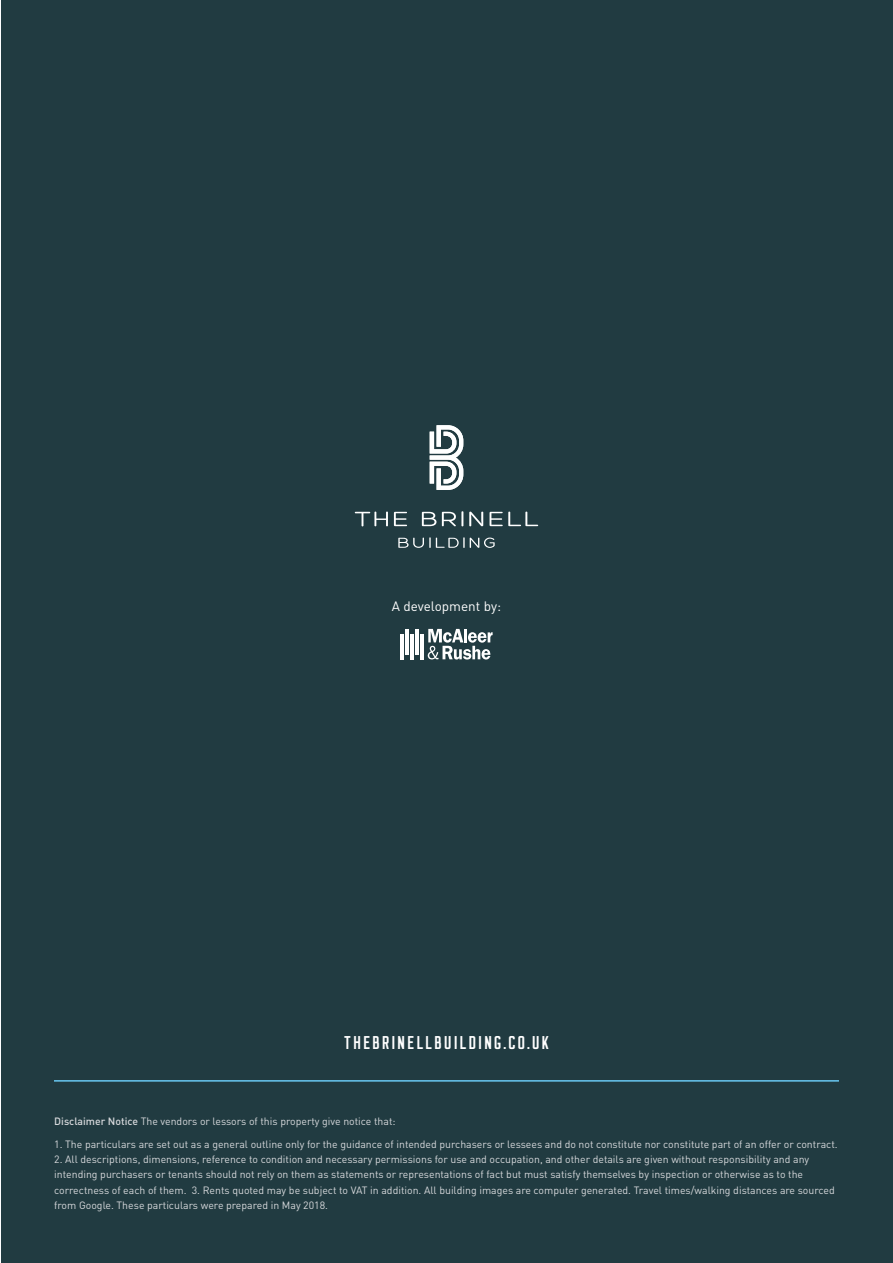
<style>
.page{position:relative;width:893px;height:1263px;background:#fff}
.page>*{position:absolute;margin:0;border:0;box-sizing:border-box;transform-origin:0 0}
.t1{font:500 18px "Clarke";letter-spacing:.1em;color:#fff}
.t2{font:13.5px "DIN";color:#fff}
.t3{font:10.5px/15px "DIN";color:#d7d9dc}
.s1{font-weight:500}
</style>
<div class="page">
<div style="left:1px;top:0;width:892px;height:1263px;background:#213b41"></div>
<svg style="left:354px;top:511px;width:34px;height:16px"></svg>
<svg style="left:394px;top:512px;width:13px;height:14px"></svg>
<svg style="left:422px;top:512px;width:14px;height:14px"></svg>
<svg style="left:442px;top:511px;width:21px;height:16px"></svg>
<svg style="left:469px;top:511px;width:14px;height:16px"></svg>
<svg style="left:490px;top:511px;width:49px;height:15px"></svg>
<svg style="left:398px;top:537px;width:97px;height:11px"></svg>
<svg style="left:430px;top:425px;width:33px;height:65px"></svg>
<hr style="left:400px;top:634px;width:4px;height:25px;background:#fff">
<hr style="left:405px;top:629px;width:4px;height:25px;background:#fff">
<hr style="left:410px;top:634px;width:4px;height:25px;background:#fff">
<hr style="left:415px;top:629px;width:4px;height:25px;background:#fff">
<hr style="left:420px;top:634px;width:4px;height:25px;background:#fff">
<svg style="left:428px;top:629px;width:65px;height:30px"></svg>
<hr style="left:54px;top:1080px;width:785px;height:1px;background:#69c9f3">
<p class="t2" style="left:392px;top:598px;width:111px">A development by:</p>
<h1 class="t1" style="left:344px;top:1032px;width:207px">THEBRINELLBUILDING.CO.UK</h1>
<p class="t3" style="left:54px;top:1113px;width:343px"><span class="s1">Disclaimer Notice</span> The vendors or lessors of this property give notice that:</p>
<p class="t3" style="left:54px;top:1137px;width:785px">1. The particulars are set out as a general outline only for the guidance of intended purchasers or lessees and do not constitute nor constitute part of an offer or contract.</p>
<p class="t3" style="left:54px;top:1152px;width:782px">2. All descriptions, dimensions, reference to condition and necessary permissions for use and occupation, and other details are given without responsibility and any intending purchasers or tenants should not rely on them as statements or representations of fact but must satisfy themselves by inspection or otherwise as to the correctness of each of them. 3. Rents quoted may be subject to VAT in addition. All building images are computer generated. Travel times/walking distances are sourced from Google. These particulars were prepared in May 2018.</p>
</div>
